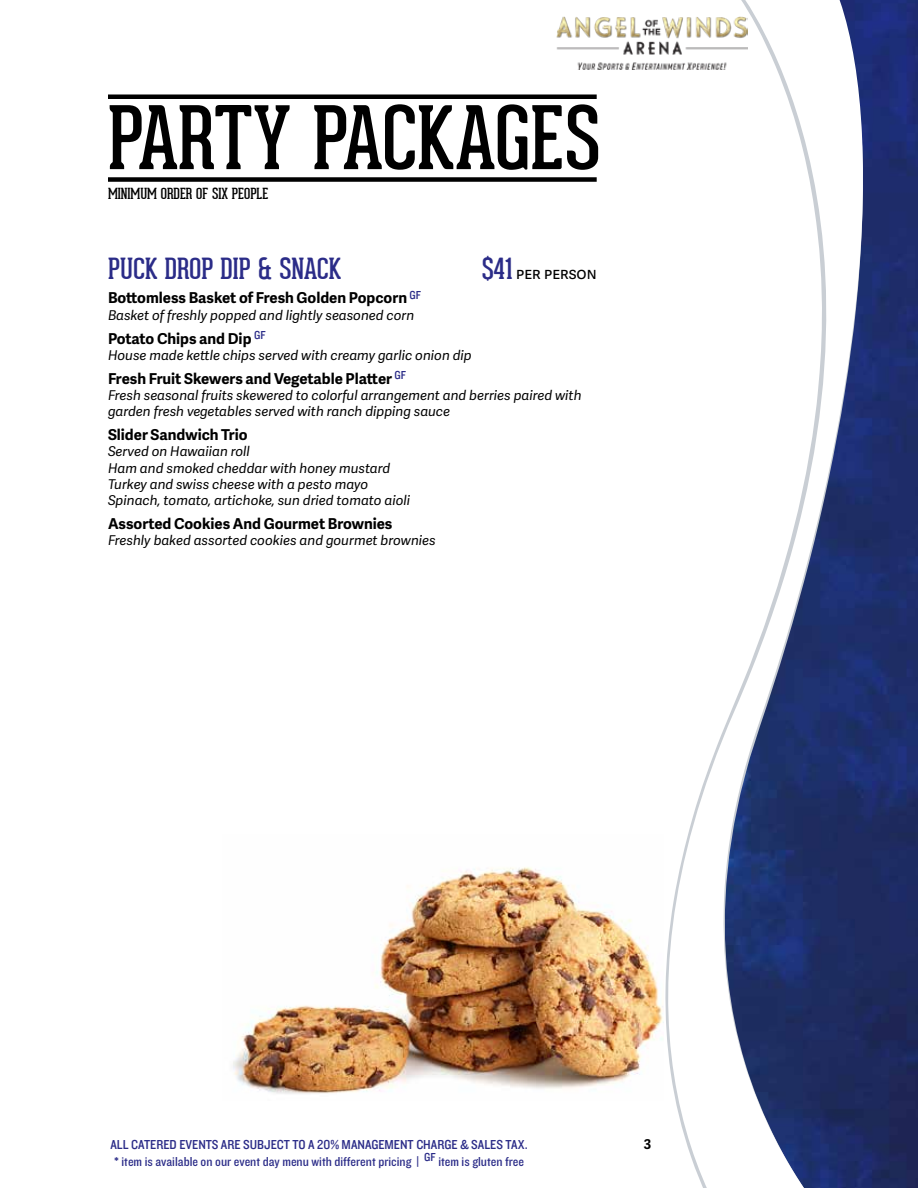
<style>
.page{position:relative;width:918px;height:1188px;background:#fff}
.page>*{position:absolute;margin:0;border:0;box-sizing:border-box;transform-origin:0 0}
.t1{font:85.5px "Geared Slab";letter-spacing:-.01em;color:#000}
.t2{font:28.5px "Geared Slab";color:#2b2c88}
.t3{font:16.5px "Adelle Sans";color:#000}
.t4{font:700 15px "Adelle Sans";color:#000}
.t5{font:15px "Geared Slab";color:#000}
.t6{font:italic 13.5px/16.2px "Adelle Sans";color:#000}
.t7{font:13.5px/16.2px "Knockout HTF30 Junior Welterwt";color:#2b2c88}
.t8{font:700 13.5px "Adelle Sans";color:#000}
.s1{font-family:"Geared Slab";font-size:28.5px;color:#2b2c88}
</style>
<div class="page">
<svg style="left:665px;top:0;width:253px;height:1188px"></svg>
<img style="left:556px;top:16px;width:191px;height:54px">
<div style="left:108px;top:177px;width:489px;height:5px;background:#000"></div>
<div style="left:108px;top:94px;width:489px;height:5px;background:#000"></div>
<img style="left:233px;top:867px;width:431px;height:227px">
<h1 class="t1" style="left:108px;top:87px;width:494px">PARTY PACKAGES</h1>
<p class="t5" style="left:108px;top:185px;width:162px">MINIMUM ORDER OF SIX PEOPLE</p>
<h2 class="t2" style="left:108px;top:252px;width:235px">PUCK DROP DIP &amp; SNACK</h2>
<p class="t3" style="left:482px;top:262px;width:116px"><span class="s1">$41</span> per person</p>
<p class="t4" style="left:108px;top:287px;width:315px">Bottomless Basket of Fresh Golden Popcorn <sup>GF</sup></p>
<p class="t6" style="left:108px;top:306px;width:308px">Basket of freshly popped and lightly seasoned corn</p>
<p class="t4" style="left:108px;top:327px;width:159px">Potato Chips and Dip <sup>GF</sup></p>
<p class="t6" style="left:108px;top:346px;width:365px">House made kettle chips served with creamy garlic onion dip</p>
<p class="t4" style="left:108px;top:367px;width:300px">Fresh Fruit Skewers and Vegetable Platter <sup>GF</sup></p>
<p class="t6" style="left:108px;top:387px;width:475px">Fresh seasonal fruits skewered to colorful arrangement and berries paired with garden fresh vegetables served with ranch dipping sauce</p>
<p class="t4" style="left:108px;top:424px;width:141px">Slider Sandwich Trio</p>
<p class="t6" style="left:108px;top:443px;width:304px">Served on Hawaiian roll<br>Ham and smoked cheddar with honey mustard Turkey and swiss cheese with a pesto mayo Spinach, tomato, artichoke, sun dried tomato aioli</p>
<p class="t4" style="left:108px;top:513px;width:286px">Assorted Cookies And Gourmet Brownies</p>
<p class="t6" style="left:108px;top:532px;width:329px">Freshly baked assorted cookies and gourmet brownies</p>
<p class="t7" style="left:110px;top:1137px;width:419px">ALL CATERED EVENTS ARE SUBJECT TO A 20% MANAGEMENT CHARGE &amp; SALES TAX. * item is available on our event day menu with different pricing | <sup>GF</sup> item is gluten free</p>
<p class="t8" style="left:644px;top:1134px;width:9px">3</p>
</div>
